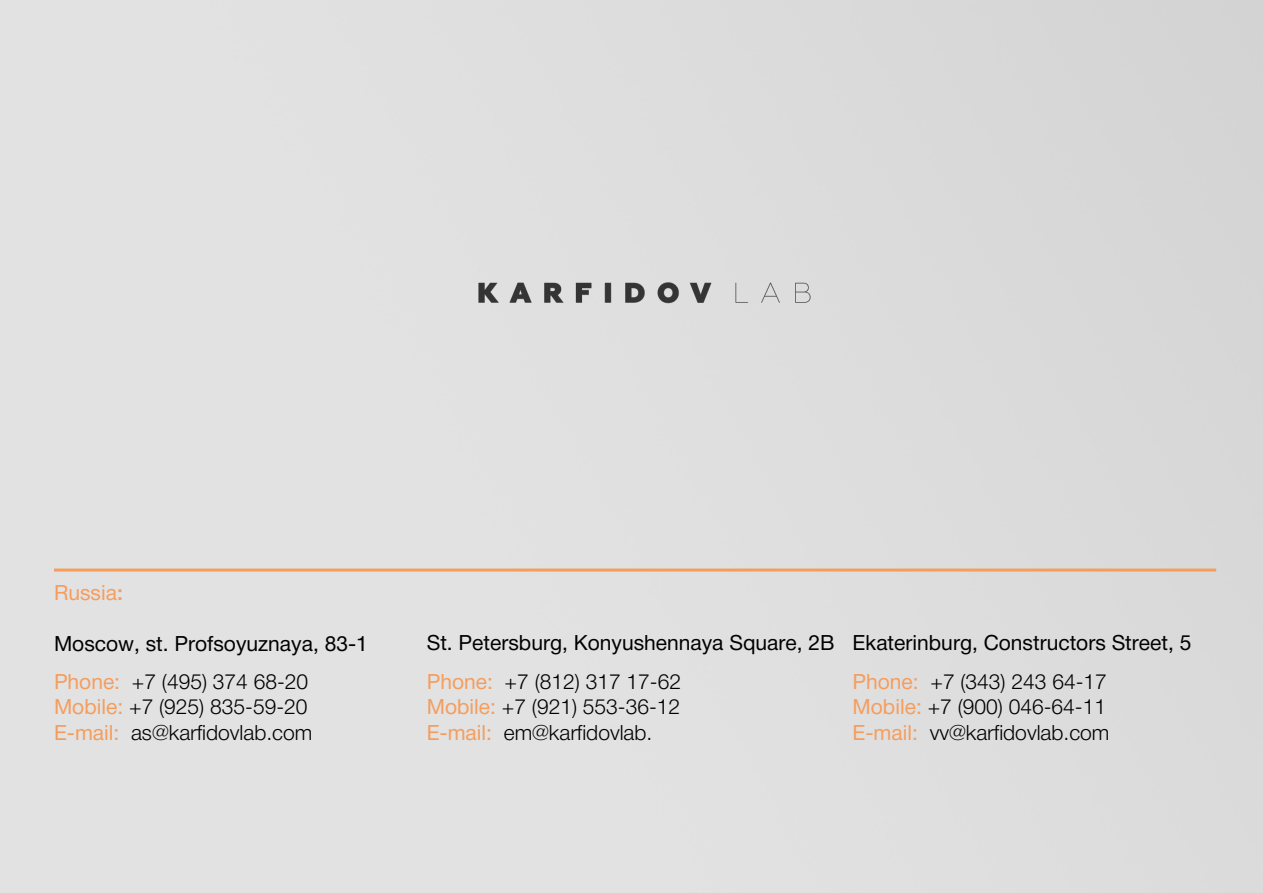
<style>
.page{position:relative;width:1263px;height:893px;background:#fff}
.page>*{position:absolute;margin:0;border:0;box-sizing:border-box;transform-origin:0 0}
.t1{font:300 21px/25.2px "Helvetica Neue Cyr";color:#000}
.t2{font:21px "Helvetica Neue Cyr";color:#000}
.t3{font:21px "Helvetica Neue Cyr";color:#f59d5d}
.s1{font-weight:500}
.s2{font-weight:400;color:#f59d5d}
</style>
<div class="page">
<hr style="left:54px;top:568px;width:1162px;height:3px;background:#f59d5d">
<div style="left:449px;top:237px;width:389px;height:119px;background:#dfdfdf"></div>
<p class="t3" style="left:54px;top:581px;width:70px">Russia<span class="s1">:</span></p>
<p class="t2" style="left:54px;top:632px;width:315px">Moscow, st. Profsoyuznaya, 83-1</p>
<p class="t2" style="left:427px;top:631px;width:766px">St. Petersburg, Konyushennaya Square, 2B Ekaterinburg, Constructors Street, 5</p>
<p class="t1" style="left:54px;top:669px;width:260px"><span class="s2">Phone:</span> +7 (495) 374 68-20<br><span class="s2">Mobile:</span> +7 (925) 835-59-20<br><span class="s2">E-mail:</span> as@karfidovlab.com</p>
<p class="t1" style="left:427px;top:669px;width:256px;text-align:justify"><span class="s2">Phone:</span> +7 (812) 317 17-62<br><span class="s2">Mobile:</span> +7 (921) 553-36-12<br><span class="s2">E-mail:</span> em@karfidovlab.</p>
<p class="t1" style="left:853px;top:669px;width:258px"><span class="s2">Phone:</span> +7 (343) 243 64-17<br><span class="s2">Mobile:</span> +7 (900) 046-64-11<br><span class="s2">E-mail:</span> vv@karfidovlab.com</p>
</div>
